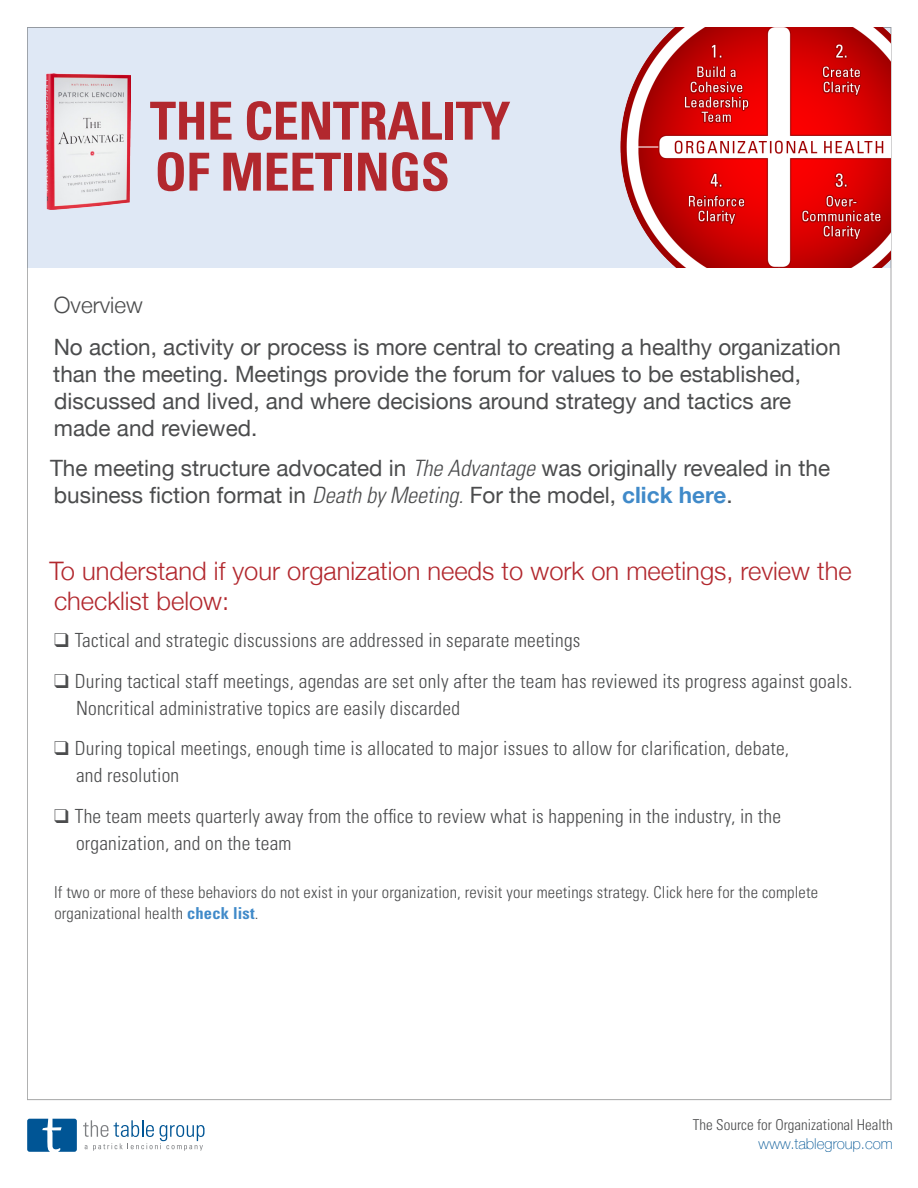
<style>
.page{position:relative;width:918px;height:1188px;background:#fff}
.page>*{position:absolute;margin:0;border:0;box-sizing:border-box;transform-origin:0 0}
.body_copy{font:700 condensed 52.5px/51px "Univers";letter-spacing:-.01em;color:#b2282e}
.body_copy-2{font:300 25.5px/30px "Helvetica Neue";color:#b2282e}
.body_copy-3{font:22.5px/27px "Helvetica Neue";color:#4b4c4d}
.body_copy-4{font:300 condensed 19.5px/27px "Univers";letter-spacing:.01em;color:#4b4c4d}
.Bullets{font:300 condensed 16.5px/21px "Univers";letter-spacing:.01em;color:#4b4c4d}
.t1{font:300 condensed 15px "Univers";color:#4b4c4d}
.t2{font:100 15px "Helvetica Neue";color:#005595}
.s1{font-weight:300}
.s2{font-family:"Univers";font-weight:300;font-style:italic;font-stretch:condensed}
.s3{font-weight:700;color:#408ac9}
</style>
<div class="page">
<div style="left:27px;top:27px;width:864px;height:241px;background:#dfe8f5"></div>
<svg style="left:83px;top:1120px;width:122px;height:31px"></svg>
<svg style="left:27px;top:1119px;width:50px;height:33px;background:#256da4"></svg>
<img style="left:47px;top:74px;width:84px;height:136px">
<img style="left:509px;top:27px;width:382px;height:241px">
<p class="body_copy" style="left:150px;top:95px;width:362px">THE CENTRALITY<br>OF MEETINGS</p>
<p class="body_copy-3" style="left:54px;top:285px;width:789px;line-height:42px"><span class="s1">Overview<br></span>No action, activity or process is more central to creating a healthy organization</p>
<p class="body_copy-3" style="left:53px;top:362px;width:749px">than the meeting. Meetings provide the forum for values to be established, discussed and lived, and where decisions around strategy and tactics are made and reviewed.</p>
<p class="body_copy-3" style="left:50px;top:456px;width:782px">The meeting structure advocated in <span class="s2">The Advantage</span> was originally revealed in the business fiction format in <span class="s2">Death by Meeting.</span> For the model, <span class="s3">click here</span>.</p>
<p class="body_copy-2" style="left:50px;top:554px;width:804px">To understand if your organization needs to work on meetings, review the checklist below:</p>
<p class="body_copy-4" style="left:54px;top:627px;width:528px">❑ Tactical and strategic discussions are addressed in separate meetings</p>
<p class="body_copy-4" style="left:76px;top:667px;width:778px;text-indent:-22px">❑ During tactical staff meetings, agendas are set only after the team has reviewed its progress against goals.<br>Noncritical administrative topics are easily discarded</p>
<p class="body_copy-4" style="left:76px;top:735px;width:715px;text-indent:-22px">❑ During topical meetings, enough time is allocated to major issues to allow for clarification, debate, and resolution</p>
<p class="body_copy-4" style="left:76px;top:802px;width:707px;text-indent:-22px">❑ The team meets quarterly away from the office to review what is happening in the industry, in the organization, and on the team</p>
<p class="Bullets" style="left:54px;top:881px;width:766px">If two or more of these behaviors do not exist in your organization, revisit your meetings strategy. Click here for the complete organizational health <span class="s3">check list</span>.</p>
<p class="t1" style="left:693px;top:1116px;width:201px">The Source for Organizational Health</p>
<p class="t2" style="left:759px;top:1132px;width:136px">www.tablegroup.com</p>
</div>
